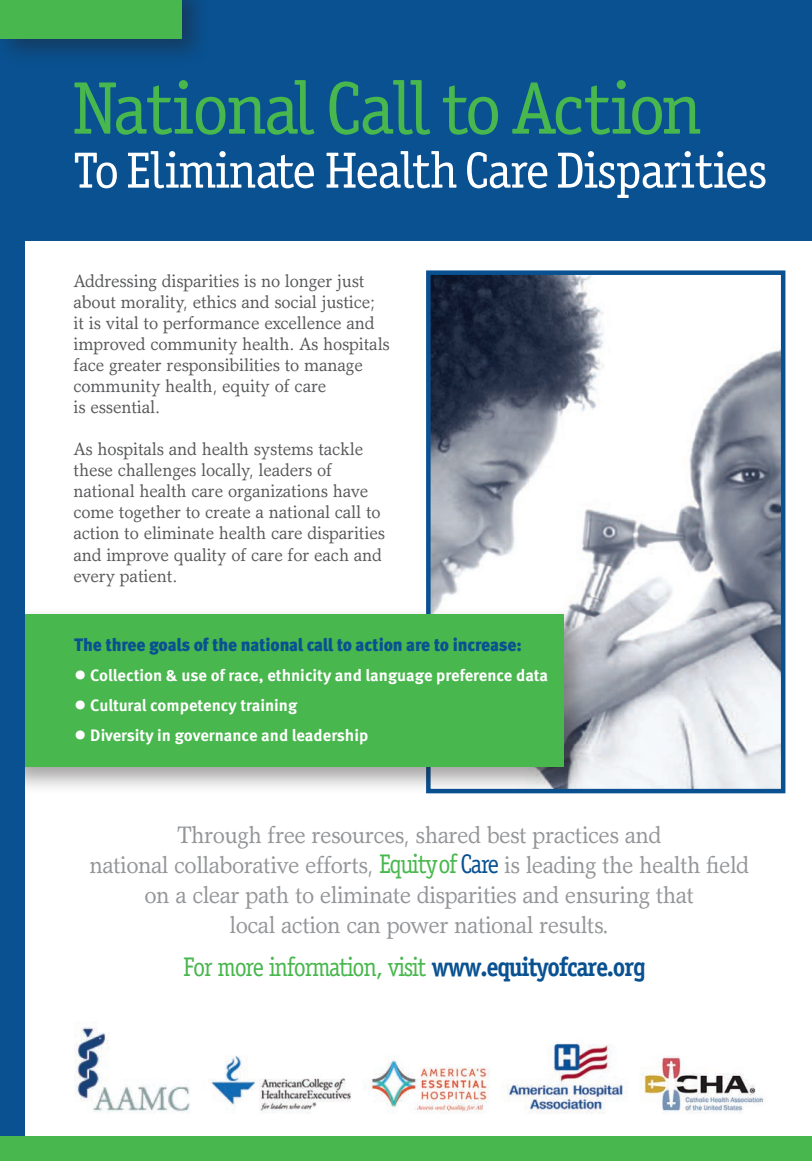
<style>
.page{position:relative;width:812px;height:1161px;background:#fff}
.page>*{position:absolute;margin:0;border:0;box-sizing:border-box;transform-origin:0 0}
.t1{font:74.7px "Officina Serif Std";letter-spacing:-.045em;color:#48b74d}
.t2{font:51px "Officina Serif Std";letter-spacing:-.025em;color:#fff}
.GAT-headline{font:27px "Officina Serif Std";letter-spacing:-.05em;color:#48b74d;scale:.9 1}
.t3{font:24px/30px "Garth Graphic Std";letter-spacing:-.025em;color:#939598;text-align:center;scale:.95 1}
.t4{font:18px/21px "Garth Graphic Std";letter-spacing:-.01em;color:#57585a;scale:.95 1}
.t5{font:900 18px "Meta OT";letter-spacing:-.01em;color:#095191;scale:.95 1}
.t6{font:700 16.5px "Meta OT";color:#fff}
.s1{font-size:25.5px}
.s2{font-family:"Officina Serif Std";font-size:27px;color:#48b74d}
.s3{font-family:"Officina Serif Std";font-size:27px;color:#095191}
.s4{font-weight:700;color:#095191}
</style>
<div class="page">
<img style="left:431px;top:275px;width:349px;height:513px">
<div style="left:426px;top:270px;width:359px;height:523px;border:4px solid #095191"></div>
<div style="left:0;top:606px;width:592px;height:189px;background:#231f20;opacity:.42"></div>
<div style="left:6px;top:614px;width:557px;height:153px;background:#48b74d"></div>
<div style="left:0;top:0;width:811px;height:240px;background:#095191"></div>
<div style="left:0;top:22px;width:25px;height:1139px;background:#095191"></div>
<img style="left:74px;top:1027px;width:692px;height:87px">
<div style="left:0;top:0;width:210px;height:68px;background:#231f20;opacity:.42"></div>
<div style="left:0;top:0;width:181px;height:39px;background:#48b74d"></div>
<div style="left:0;top:1137px;width:811px;height:24px;background:#48b74d"></div>
<p class="t1" style="left:73px;top:65px;width:630px">National Call to Action</p>
<p class="t2" style="left:73px;top:141px;width:695px">To Eliminate Health Care Disparities</p>
<p class="t4" style="left:73px;top:271px;width:334px">Addressing disparities is no longer just about morality, ethics and social justice; it is vital to performance excellence and improved community health. As hospitals face greater responsibilities to manage community health, equity of care<br>is essential.</p>
<p class="t4" style="left:73px;top:439px;width:329px">As hospitals and health systems tackle these challenges locally, leaders of national health care organizations have come together to create a national call to action to eliminate health care disparities and improve quality of care for each and every patient.</p>
<p class="t5" style="left:74px;top:634px;width:472px">The three goals of the national call to action are to increase:</p>
<p class="t6" style="left:74px;top:665px;width:475px"><span class="s1">•</span> Collection &amp; use of race, ethnicity and language preference data</p>
<p class="t6" style="left:74px;top:695px;width:225px"><span class="s1">•</span> Cultural competency training</p>
<p class="t6" style="left:74px;top:725px;width:295px"><span class="s1">•</span> Diversity in governance and leadership</p>
<p class="t3" style="left:89px;top:819px;width:696px">Through free resources, shared best practices and<br>national collaborative efforts, <span class="s2">Equityof</span> <span class="s3">Care</span> is leading the health field on a clear path to eliminate disparities and ensuring that<br>local action can power national results.</p>
<p class="GAT-headline" style="left:183px;top:951px;width:515px">For more information, visit <span class="s4">www.equityofcare.org</span></p>
</div>
